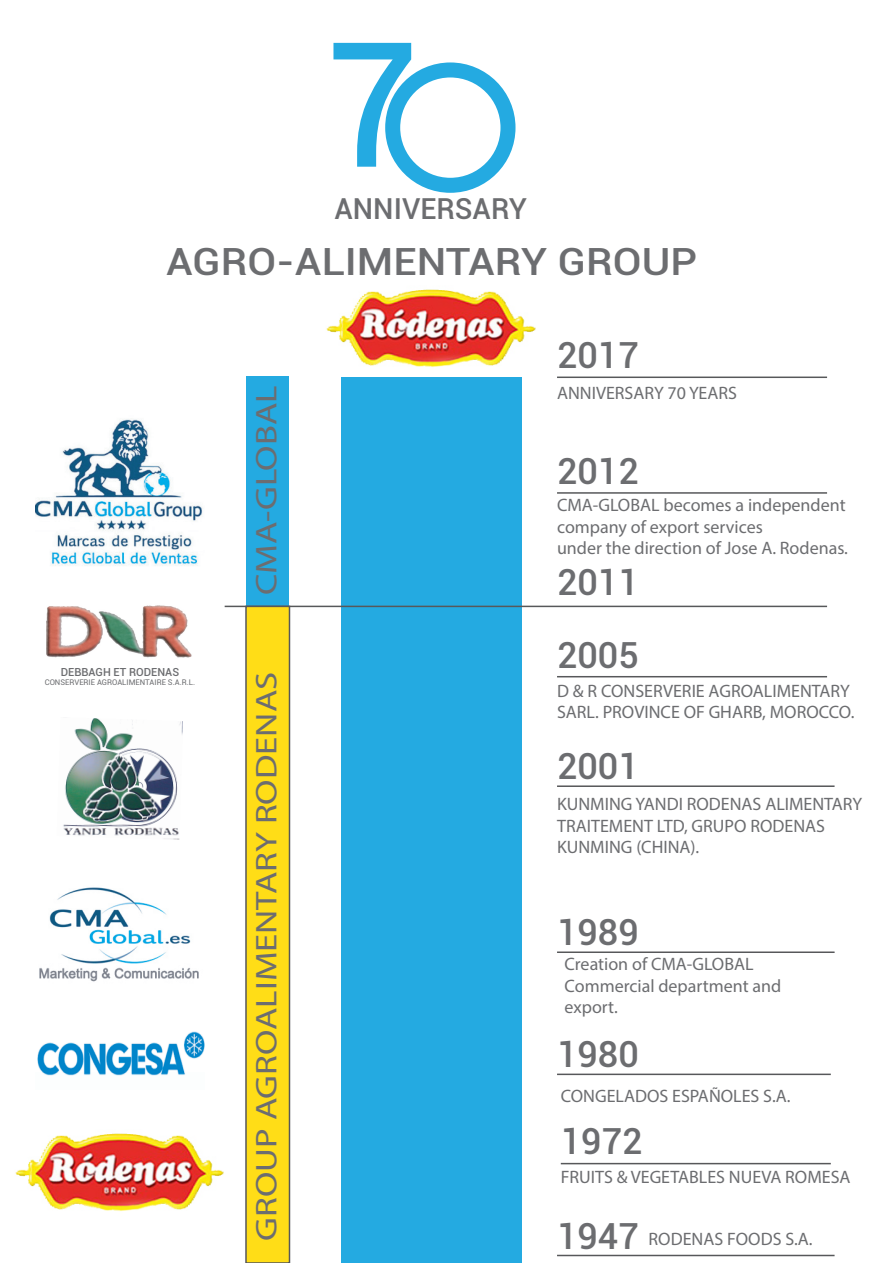
<style>
.page{position:relative;width:893px;height:1263px;background:#fff}
.page>*{position:absolute;margin:0;border:0;box-sizing:border-box;transform-origin:0 0}
.t1{font:500 174.15px "Roboto";color:#24aae1;scale:.92 1}
.t2{font:500 37.5px "Roboto";color:#6c6d70;scale:1.12 1}
.t3{font:500 36px "Roboto";color:#6c6d70}
.t4{font:30px "Myriad Pro";color:#6c6d70;scale:1.23 1}
.t5{font:500 28.95px "Roboto";color:#6c6d70}
.t6{font:18px/21.6px "Myriad Pro";color:#6c6d70}
.t7{font:500 11.1px "Roboto";color:#6c6d70}
.t8{font:7.8px "Roboto";color:#6c6d70}
</style>
<div class="page">
<div style="left:342px;top:377px;width:180px;height:886px;background:#24aae1"></div>
<div style="left:246px;top:377px;width:43px;height:886px;background:#24aae1"></div>
<hr style="left:557px;top:376px;width:270px;height:2px;background:#57585a">
<hr style="left:557px;top:951px;width:278px;height:2px;background:#57585a">
<hr style="left:557px;top:1255px;width:278px;height:1px;background:#57585a">
<hr style="left:225px;top:606px;width:602px;height:1px;background:#57585a">
<div style="left:246px;top:606px;width:43px;height:657px;background:#ffdd17"></div>
<div style="left:245px;top:606px;width:45px;height:657px;border:2px solid #57585a"></div>
<hr style="left:557px;top:785px;width:278px;height:2px;background:#57585a">
<hr style="left:557px;top:676px;width:270px;height:1px;background:#57585a">
<img style="left:35px;top:419px;width:168px;height:147px">
<img style="left:37px;top:1031px;width:168px;height:45px">
<img style="left:39px;top:887px;width:160px;height:95px">
<img style="left:63px;top:718px;width:120px;height:122px">
<img style="left:15px;top:1133px;width:209px;height:78px">
<hr style="left:557px;top:492px;width:270px;height:2px;background:#57585a">
<hr style="left:557px;top:1073px;width:274px;height:2px;background:#57585a">
<div style="left:385px;top:62px;width:130px;height:131px;border:15px solid #24aae1;border-radius:50%"></div>
<hr style="left:561px;top:1163px;width:270px;height:1px;background:#57585a">
<img style="left:47px;top:605px;width:145px;height:53px">
<img style="left:326px;top:289px;width:210px;height:78px">
<h1 class="t1" style="left:327px;top:-18px;width:100px">7</h1>
<h3 class="t5" style="left:334px;top:188px;width:194px">ANNIVERSARY</h3>
<h2 class="t2" style="left:166px;top:236px;width:476px">AGRO-ALIMENTARY GROUP</h2>
<p class="t7" style="left:61px;top:664px;width:120px">DEBBAGH ET RODENAS</p>
<p class="t8" style="left:45px;top:677px;width:152px">CONSERVERIE AGROALIMENTAIRE S.A.R.L.</p>
<h3 class="t4" style="left:248px;top:595px;width:172px;rotate:-90deg">CMA-GLOBAL</h3>
<h3 class="t4" style="left:248px;top:1240px;width:464px;rotate:-90deg">GROUP AGROALIMENTARY RODENAS</h3>
<h3 class="t3" style="left:557px;top:330px;width:83px">2017</h3>
<p class="t6" style="left:557px;top:381px;width:182px">ANNIVERSARY 70 YEARS</p>
<h3 class="t3" style="left:557px;top:445px;width:83px">2012</h3>
<p class="t6" style="left:557px;top:494px;width:292px">CMA-GLOBAL becomes a independent company of export services<br>under the direction of Jose A. Rodenas.</p>
<h3 class="t3" style="left:557px;top:557px;width:83px">2011</h3>
<h3 class="t3" style="left:557px;top:630px;width:83px">2005</h3>
<p class="t6" style="left:557px;top:680px;width:299px">D &amp; R CONSERVERIE AGROALIMENTARY<br>SARL. PROVINCE OF GHARB, MOROCCO.</p>
<h3 class="t3" style="left:557px;top:740px;width:83px">2001</h3>
<p class="t6" style="left:557px;top:793px;width:307px">KUNMING YANDI RODENAS ALIMENTARY<br>TRAITEMENT LTD, GRUPO RODENAS<br>KUNMING (CHINA).</p>
<h3 class="t3" style="left:557px;top:906px;width:83px">1989</h3>
<p class="t6" style="left:565px;top:953px;width:218px">Creation of CMA-GLOBAL<br>Commercial department and export.</p>
<h3 class="t3" style="left:557px;top:1029px;width:83px">1980</h3>
<p class="t6" style="left:561px;top:1085px;width:231px">CONGELADOS ESPAÑOLES S.A.</p>
<h3 class="t3" style="left:561px;top:1116px;width:83px">1972</h3>
<p class="t6" style="left:561px;top:1166px;width:291px">FRUITS &amp; VEGETABLES NUEVA ROMESA</p>
<h3 class="t3" style="left:557px;top:1211px;width:83px">1947</h3>
<p class="t6" style="left:649px;top:1228px;width:166px">RODENAS FOODS S.A.</p>
</div>
